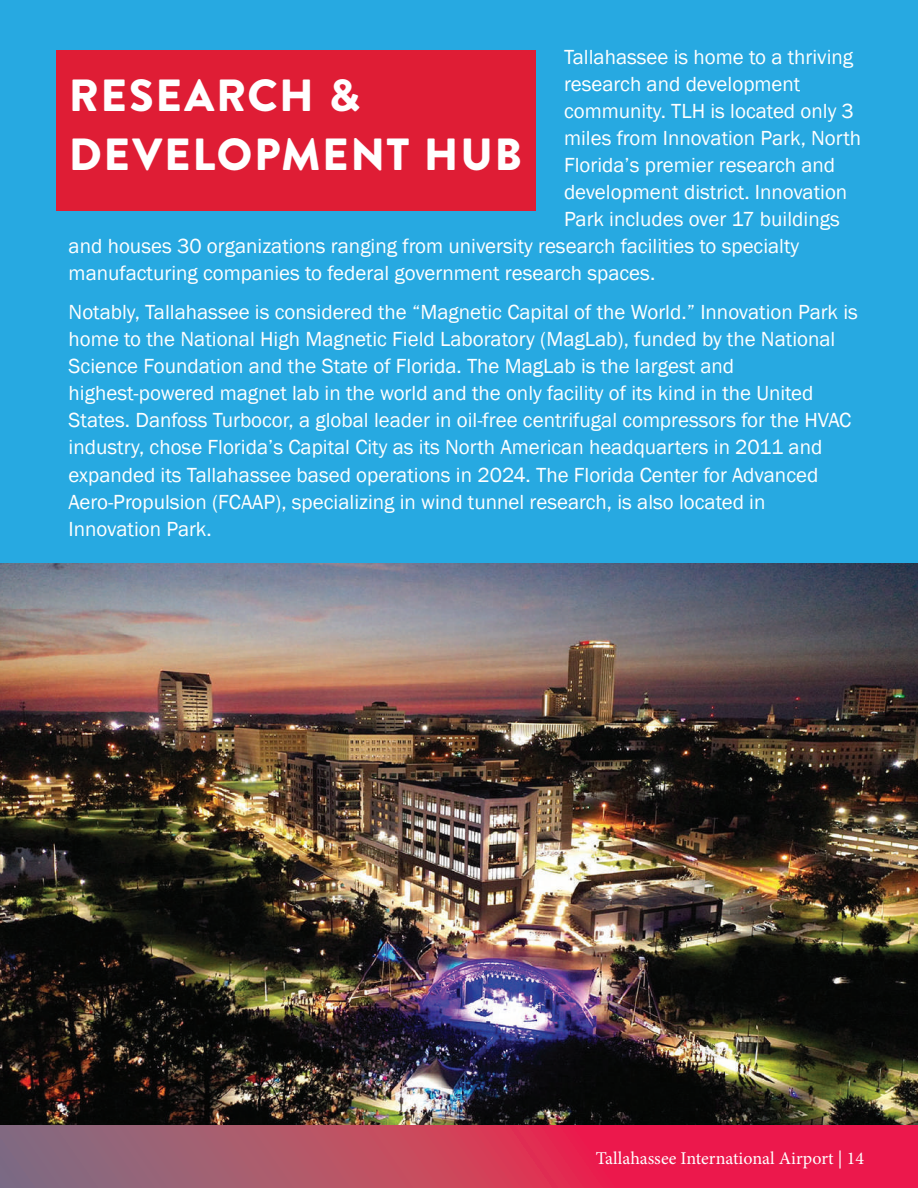
<style>
.page{position:relative;width:918px;height:1188px;background:#fff}
.page>*{position:absolute;margin:0;border:0;box-sizing:border-box;transform-origin:0 0}
.t1{font:900 45px/59.2px "Brandon Grotesque";letter-spacing:.04em;color:#fff}
.t2{font:21px/27px "Franklin Gothic";color:#fff}
.t3{font:18px "Minion Pro";color:#fff}
</style>
<div class="page">
<img style="left:0;top:563px;width:918px;height:563px">
<div style="left:0;top:0;width:918px;height:563px;background:#27a9e1"></div>
<div style="left:56px;top:50px;width:480px;height:161px;background:#df1d35"></div>
<svg style="left:0;top:1126px;width:918px;height:62px;background:#c73d5e"></svg>
<p class="t2" style="left:564px;top:44px;width:291px">Tallahassee is home to a thriving</p>
<p class="t2" style="left:564px;top:71px;width:238px">research and development</p>
<p class="t2" style="left:564px;top:98px;width:291px">community. TLH is located only 3</p>
<p class="t2" style="left:564px;top:125px;width:299px">miles from Innovation Park, North</p>
<p class="t2" style="left:564px;top:152px;width:273px">Florida’s premier research and</p>
<p class="t2" style="left:564px;top:179px;width:285px">development district. Innovation</p>
<p class="t2" style="left:564px;top:206px;width:277px">Park includes over 17 buildings</p>
<p class="t2" style="left:69px;top:233px;width:732px">and houses 30 organizations ranging from university research facilities to specialty</p>
<p class="t2" style="left:69px;top:260px;width:588px">manufacturing companies to federal government research spaces.</p>
<p class="t2" style="left:69px;top:299px;width:791px">Notably, Tallahassee is considered the “Magnetic Capital of the World.” Innovation Park is home to the National High Magnetic Field Laboratory (MagLab), funded by the National Science Foundation and the State of Florida. The MagLab is the largest and highest-powered magnet lab in the world and the only facility of its kind in the United States. Danfoss Turbocor, a global leader in oil-free centrifugal compressors for the HVAC industry, chose Florida’s Capital City as its North American headquarters in 2011 and expanded its Tallahassee based operations in 2024. The Florida Center for Advanced Aero-Propulsion (FCAAP), specializing in wind tunnel research, is also located in Innovation Park.</p>
<h1 class="t1" style="left:69px;top:66px;width:455px">RESEARCH &amp;<br>DEVELOPMENT HUB</h1>
<p class="t3" style="left:596px;top:1146px;width:270px">Tallahassee International Airport | 14</p>
</div>
